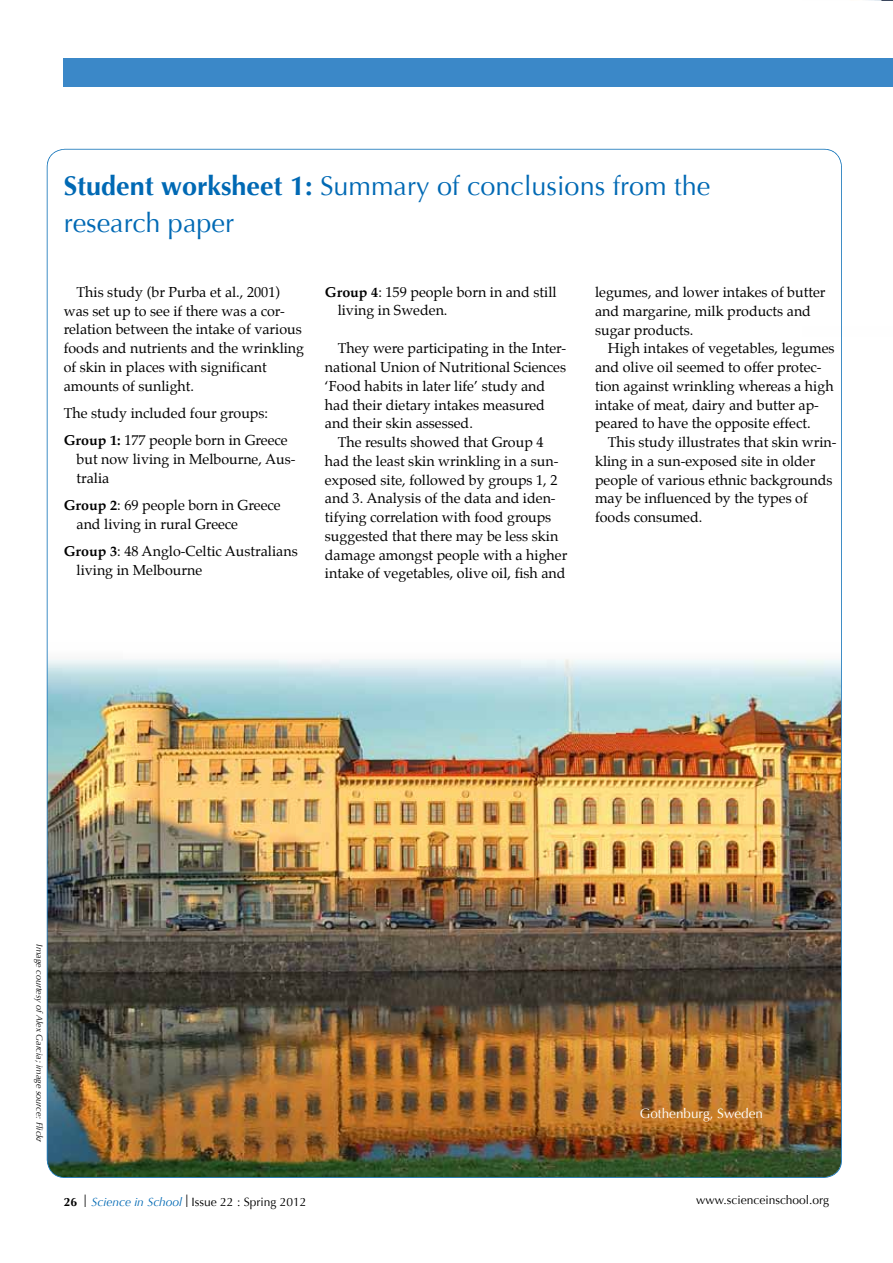
<style>
.page{position:relative;width:893px;height:1263px;background:#fff}
.page>*{position:absolute;margin:0;border:0;box-sizing:border-box;transform-origin:0 0}
.t1{font:27px/37.5px "Optima";color:#0069b4}
.t2{font:14.25px/18.8px "Palatino";color:#000}
.t3{font:13.5px "Optima";color:#fff}
.t4{font:12px "Optima";color:#000}
.t5{font:italic 9px "Optima";color:#000}
.s1{font-weight:700}
.s2{font-family:"Helvetica Neue LT Pro";font-weight:100;font-size:17.25px}
.s3{font-style:italic;color:#0069b4}
</style>
<div class="page">
<div style="left:64px;top:58px;width:829px;height:28px;background:#3b88c8"></div>
<img style="left:47px;top:149px;width:795px;height:1029px">
<h1 class="t1" style="left:64px;top:167px;width:648px"><span class="s1">Student worksheet 1:</span> Summary of conclusions from the research paper</h1>
<p class="t2" style="left:64px;top:283px;width:242px;text-indent:13px">This study (br Purba et al., 2001) was set up to see if there was a cor&shy;relation between the intake of various foods and nutrients and the wrinkling of skin in places with significant amounts of sunlight.</p>
<p class="t2" style="left:64px;top:399px;width:225px;line-height:27.3px">The study included four groups:<br><span class="s1">Group 1:</span> 177 people born in Greece</p>
<p class="t2" style="left:77px;top:450px;width:221px">but now living in Melbourne, Aus&shy;tralia</p>
<p class="t2" style="left:77px;top:496px;width:206px;text-indent:-13px"><span class="s1">Group 2</span>: 69 people born in Greece and living in rural Greece</p>
<p class="t2" style="left:77px;top:542px;width:223px;text-indent:-13px"><span class="s1">Group 3</span>: 48 Anglo-Celtic Australians living in Melbourne</p>
<p class="t2" style="left:338px;top:282px;width:220px;text-indent:-13px"><span class="s1">Group 4</span>: 159 people born in and still living in Sweden.</p>
<p class="t2" style="left:338px;top:339px;width:230px">They were participating in the Inter-</p>
<p class="t2" style="left:325px;top:358px;width:243px">national Union of Nutritional Sciences</p>
<p class="t2" style="left:325px;top:376px;width:222px">‘Food habits in later life’ study and</p>
<p class="t2" style="left:325px;top:395px;width:222px">had their dietary intakes measured</p>
<p class="t2" style="left:325px;top:414px;width:149px">and their skin assessed.</p>
<p class="t2" style="left:338px;top:433px;width:207px">The results showed that Group 4</p>
<p class="t2" style="left:325px;top:451px;width:235px">had the least skin wrinkling in a sun-</p>
<p class="t2" style="left:325px;top:470px;width:234px">exposed site, followed by groups 1, 2</p>
<p class="t2" style="left:325px;top:489px;width:232px">and 3. Analysis of the data and iden-</p>
<p class="t2" style="left:325px;top:508px;width:228px">tifying correlation with food groups</p>
<p class="t2" style="left:325px;top:526px;width:235px">suggested that there may be less skin</p>
<p class="t2" style="left:325px;top:545px;width:244px">damage amongst people with a higher</p>
<p class="t2" style="left:325px;top:564px;width:242px">intake of vegetables, olive oil, fish and</p>
<p class="t2" style="left:595px;top:283px;width:232px">legumes, and lower intakes of butter and margarine, milk products and sugar products.</p>
<p class="t2" style="left:595px;top:339px;width:241px;text-indent:13px">High intakes of vegetables, legumes and olive oil seemed to offer protec&shy;tion against wrinkling whereas a high intake of meat, dairy and butter ap&shy;peared to have the opposite effect.</p>
<p class="t2" style="left:595px;top:433px;width:243px;text-indent:13px">This study illustrates that skin wrin&shy;kling in a sun-exposed site in older people of various ethnic backgrounds may be influenced by the types of foods consumed.</p>
<p class="t5" style="left:45px;top:944px;width:200px;rotate:90deg">Image courtesy of Alex Garcia; image source: Flickr</p>
<p class="t3" style="left:640px;top:1106px;width:125px">Gothenburg, Sweden</p>
<p class="t4" style="left:64px;top:1194px;width:244px"><span class="s1">26</span> <span class="s2">I</span> <span class="s3">Science in School</span> <span class="s2">I</span> Issue 22 : Spring 2012</p>
<p class="t4" style="left:696px;top:1192px;width:134px">www.scienceinschool.org</p>
</div>
